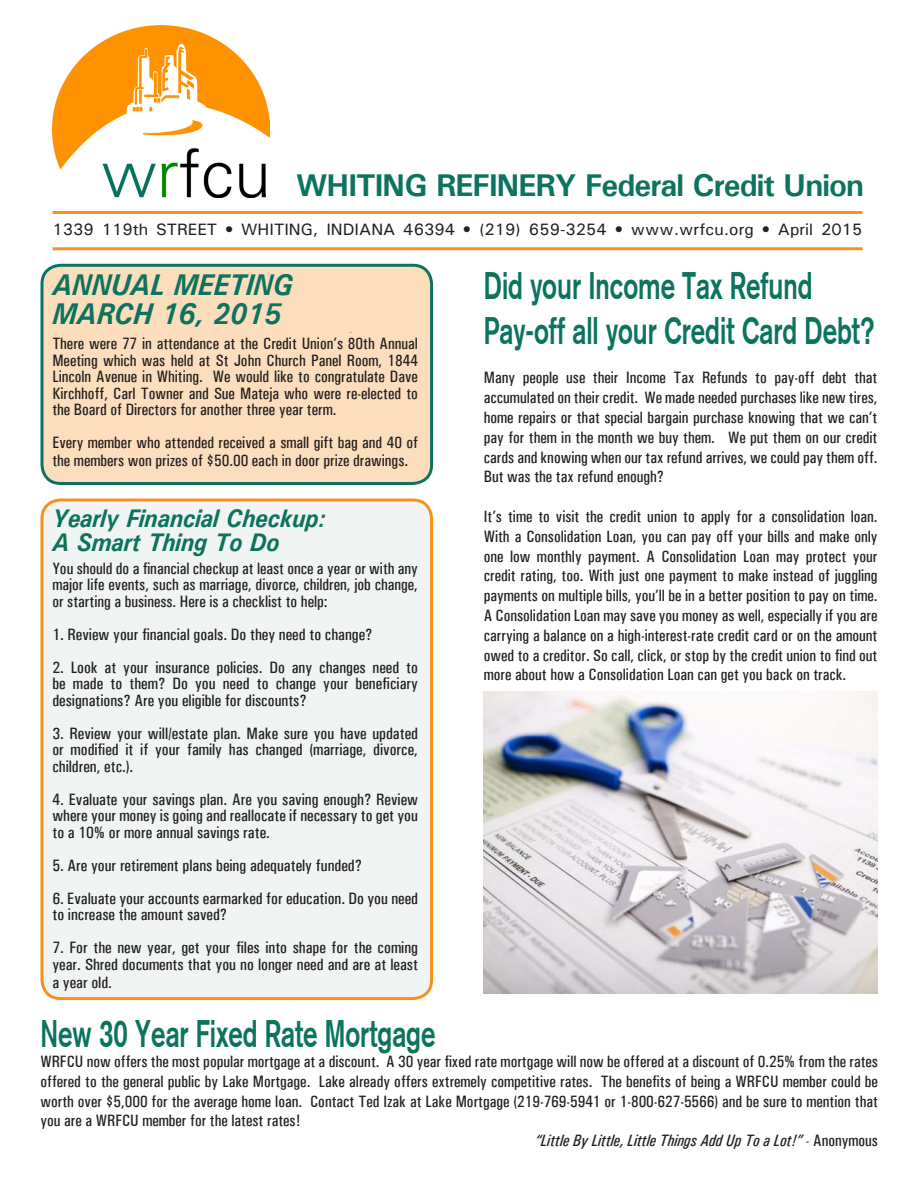
<style>
.page{position:relative;width:918px;height:1188px;background:#fff}
.page>*{position:absolute;margin:0;border:0;box-sizing:border-box;transform-origin:0 0}
.t1{font:700 37.5px "Express S Si";color:#0c735f;scale:.69 1}
.t2{font:700 31.5px "Univers";letter-spacing:-.03em;color:#0c735f}
.t3{font:italic 700 30px "Univers";color:#0c735f;scale:.9 1}
.t4{font:italic 700 25.5px "Univers";color:#0c735f;scale:.9 1}
.t5{font:500 condensed 16.5px/19.8px "Univers";color:#231f20;text-align:justify}
.t6{font:500 16.5px "Univers";color:#231f20}
.t7{font:italic 500 condensed 16.5px "Univers";color:#231f20}
.s1{font-style:normal}
</style>
<div class="page">
<div style="left:42px;top:265px;width:390px;height:218px;background:#fddebc;border-radius:19px"></div>
<div style="left:40px;top:264px;width:393px;height:221px;border:3px solid #0c735f;border-radius:19px"></div>
<div style="left:42px;top:500px;width:390px;height:499px;background:#f0f4f2;border-radius:19px"></div>
<div style="left:40px;top:498px;width:393px;height:502px;border:3px solid #f6911e;border-radius:19px"></div>
<hr style="left:52px;top:211px;width:810px;height:3px;background:#f6911e">
<hr style="left:52px;top:247px;width:810px;height:3px;background:#f6911e">
<img style="left:52px;top:26px;width:218px;height:172px">
<img style="left:484px;top:691px;width:394px;height:303px">
<p class="t2" style="left:296px;top:165px;width:569px">WHITING REFINERY Federal Credit Union</p>
<p class="t6" style="left:52px;top:219px;width:812px">1339 119th STREET • WHITING, INDIANA 46394 • (219) 659-3254 • www.wrfcu.org • April 2015</p>
<p class="t3" style="left:52px;top:266px;width:269px">ANNUAL MEETING</p>
<p class="t3" style="left:52px;top:294px;width:255px">MARCH 16, 2015</p>
<p class="t5" style="left:52px;top:335px;width:367px;line-height:16.5px">There were 77 in attendance at the Credit Union’s 80th Annual Meeting which was held at St John Church Panel Room, 1844<br>Lincoln Avenue in Whiting. We would like to congratulate Dave Kirchhoff, Carl Towner and Sue Mateja who were re-elected to the Board of Directors for another three year term.</p>
<p class="t5" style="left:52px;top:433px;width:367px;line-height:18px">Every member who attended received a small gift bag and 40 of the members won prizes of $50.00 each in door prize drawings.</p>
<p class="t4" style="left:52px;top:502px;width:306px">Yearly Financial Checkup:</p>
<p class="t4" style="left:52px;top:526px;width:254px">A Smart Thing To Do</p>
<p class="t5" style="left:52px;top:560px;width:367px;line-height:16.5px">You should do a financial checkup at least once a year or with any major life events, such as marriage, divorce, children, job change, or starting a business. Here is a checklist to help:</p>
<p class="t5" style="left:52px;top:624px;width:322px">1. Review your financial goals. Do they need to change?</p>
<p class="t5" style="left:52px;top:659px;width:367px;line-height:16.5px">2. Look at your insurance policies. Do any changes need to be made to them? Do you need to change your beneficiary designations? Are you eligible for discounts?</p>
<p class="t5" style="left:52px;top:725px;width:367px;line-height:16.5px">3. Review your will/estate plan. Make sure you have updated or modified it if your family has changed (marriage, divorce, children, etc.).</p>
<p class="t5" style="left:52px;top:791px;width:367px;line-height:16.5px">4. Evaluate your savings plan. Are you saving enough? Review where your money is going and reallocate if necessary to get you to a 10% or more annual savings rate.</p>
<p class="t5" style="left:52px;top:855px;width:311px">5. Are your retirement plans being adequately funded?</p>
<p class="t5" style="left:52px;top:890px;width:367px;line-height:16.5px">6. Evaluate your accounts earmarked for education. Do you need to increase the amount saved?</p>
<p class="t5" style="left:52px;top:939px;width:367px;line-height:16.5px">7. For the new year, get your files into shape for the coming year. Shred documents that you no longer need and are at least</p>
<p class="t5" style="left:52px;top:972px;width:61px">a year old.</p>
<p class="t1" style="left:484px;top:263px;width:478px">Did your Income Tax Refund</p>
<p class="t1" style="left:484px;top:308px;width:568px">Pay-off all your Credit Card Debt?</p>
<p class="t5" style="left:484px;top:368px;width:395px">Many people use their Income Tax Refunds to pay-off debt that accumulated on their credit. We made needed purchases like new tires, home repairs or that special bargain purchase knowing that we can’t pay for them in the month we buy them. We put them on our credit cards and knowing when our tax refund arrives, we could pay them off.<br>But was the tax refund enough?</p>
<p class="t5" style="left:484px;top:507px;width:395px">It’s time to visit the credit union to apply for a consolidation loan.<br>With a Consolidation Loan, you can pay off your bills and make only one low monthly payment. A Consolidation Loan may protect your credit rating, too. With just one payment to make instead of juggling payments on multiple bills, you’ll be in a better position to pay on time.<br>A Consolidation Loan may save you money as well, especially if you are carrying a balance on a high-interest-rate credit card or on the amount owed to a creditor. So call, click, or stop by the credit union to find out more about how a Consolidation Loan can get you back on track.</p>
<p class="t1" style="left:40px;top:1011px;width:574px">New 30 Year Fixed Rate Mortgage</p>
<p class="t5" style="left:40px;top:1051px;width:839px">WRFCU now offers the most popular mortgage at a discount. A 30 year fixed rate mortgage will now be offered at a discount of 0.25% from the rates offered to the general public by Lake Mortgage. Lake already offers extremely competitive rates. The benefits of being a WRFCU member could be worth over $5,000 for the average home loan. Contact Ted Izak at Lake Mortgage (219-769-5941 or 1-800-627-5566) and be sure to mention that you are a WRFCU member for the latest rates!</p>
<p class="t7" style="left:535px;top:1131px;width:344px">“Little By Little, Little Things Add Up To a Lot!” - <span class="s1">Anonymous</span></p>
</div>
